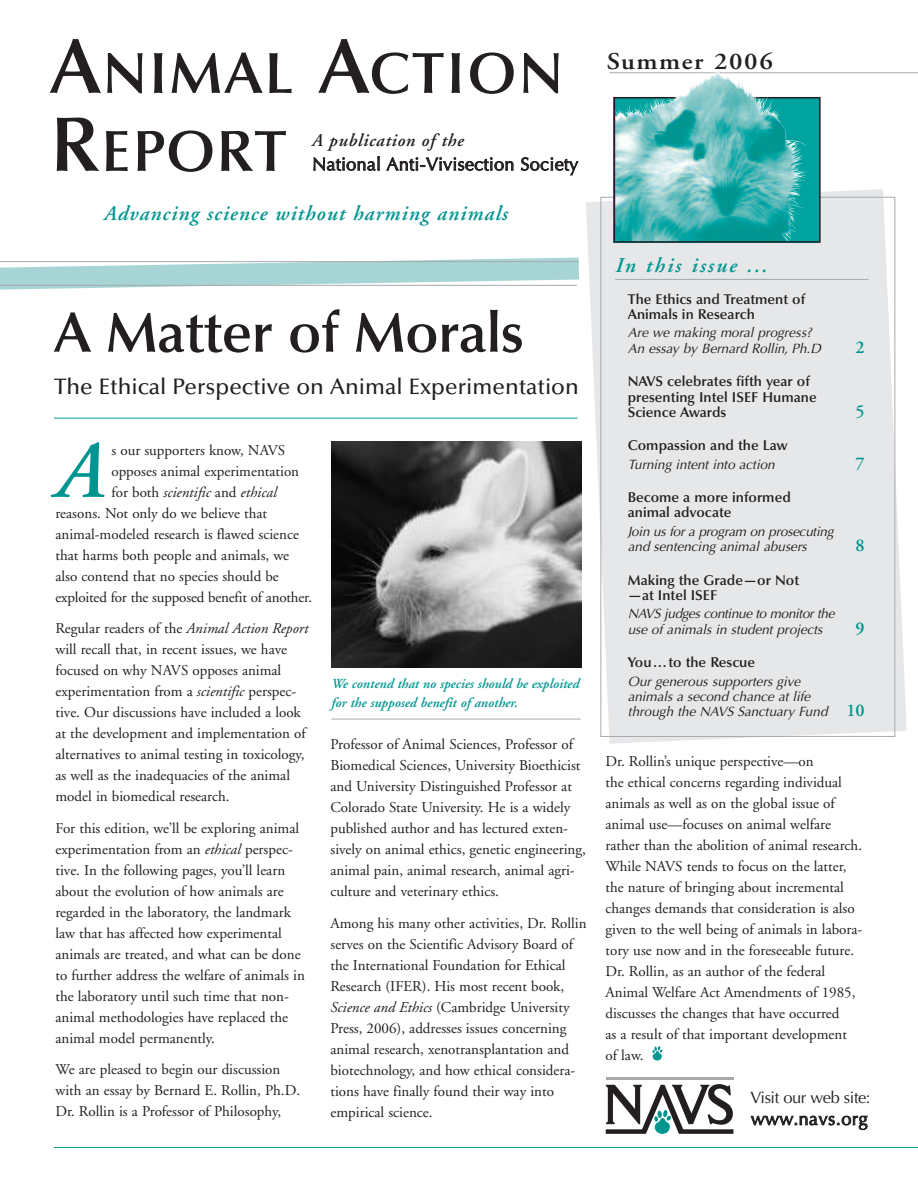
<style>
.page{position:relative;width:918px;height:1188px;background:#fff}
.page>*{position:absolute;margin:0;border:0;box-sizing:border-box;transform-origin:0 0}
.t1{font:italic 600 81px "Adobe Garamond";color:#009590}
.t2{font:600 78px "Optima";color:#231f20}
.t3{font:600 58.5px/78px "Optima";letter-spacing:.035em;color:#231f20}
.t4{font:600 57px "Optima";letter-spacing:-.01em;color:#231f20}
.t5{font:600 24px "Adobe Garamond";letter-spacing:.06em;color:#231f20;scale:1.1 1}
.t6{font:500 22.5px "Optima";color:#231f20}
.t7{font:italic 600 21px "Adobe Garamond";letter-spacing:.05em;color:#009590}
.t8{font:italic 600 21px "Adobe Garamond";letter-spacing:.1em;color:#009590}
.t9{font:18px "Optima";letter-spacing:.015em;color:#231f20}
.t10{font:italic 600 18px "Adobe Garamond";letter-spacing:.035em;color:#231f20}
.t11{font:600 18px "Adobe Garamond";color:#009590}
.t12{font:16.5px "Optima";letter-spacing:-.03em;color:#231f20}
.t13{font:15px/21px "Adobe Garamond";color:#231f20}
.t14{font:italic 15px "Adobe Garamond";color:#231f20}
.t15{font:600 14.25px/15.5px "Optima";color:#231f20}
.t16{font:italic 600 13.8px/19.2px "Adobe Garamond";color:#009590}
.t17{font:italic 13.5px/15.3px "Optima";letter-spacing:-.005em;color:#231f20}
.s1{font-size:78px}
.s2{font-style:normal}
.s3{font-style:italic}
.s4{font-family:"Adobe Garamond";font-weight:600;font-style:normal;font-size:18px;color:#009590}
</style>
<div class="page">
<svg style="left:586px;top:189px;width:321px;height:555px;background:#e7e8ea"></svg>
<svg style="left:0;top:258px;width:579px;height:32px"></svg>
<hr style="left:0;top:285px;width:577px;height:1px;background:#a8a9ad">
<hr style="left:0;top:261px;width:579px;height:1px;background:#a8a9ad">
<hr style="left:54px;top:418px;width:524px;height:1px;background:#00a3a0">
<hr style="left:609px;top:72px;width:309px;height:1px;background:#a8a9ad">
<hr style="left:54px;top:1147px;width:864px;height:1px;background:#00a3a0">
<hr style="left:615px;top:279px;width:253px;height:1px;background:#a8a9ad">
<hr style="left:606px;top:1078px;width:127px;height:2px;background:#a8a9ad">
<svg style="left:606px;top:1084px;width:127px;height:50px"></svg>
<svg style="left:652px;top:1046px;width:10px;height:15px"></svg>
<svg style="left:617px;top:100px;width:201px;height:140px;background:#4cb7b5"></svg>
<img style="left:617px;top:100px;width:41px;height:17px">
<div style="left:614px;top:97px;width:207px;height:146px;border:2px solid #231f20"></div>
<img style="left:660px;top:84px;width:39px;height:24px">
<img style="left:332px;top:441px;width:250px;height:227px">
<hr style="left:332px;top:719px;width:249px;height:1px;background:#a8a9ad">
<h2 class="t2" style="left:50px;top:35px;width:52px">A</h2>
<h3 class="t3" style="left:50px;top:40px;width:515px;text-indent:53px">NIMAL <span class="s1">A</span>CTION<br><span class="s1">R</span>EPORT</h3>
<p class="t10" style="left:312px;top:134px;width:153px">A publication of the</p>
<p class="t9" style="left:312px;top:157px;width:267px">National Anti-Vivisection Society</p>
<h3 class="t7" style="left:104px;top:205px;width:405px">Advancing science without harming animals</h3>
<h3 class="t4" style="left:54px;top:310px;width:471px">A Matter of Morals</h3>
<h3 class="t6" style="left:54px;top:378px;width:526px">The Ethical Perspective on Animal Experimentation</h3>
<h1 class="t1" style="left:56px;top:439px;width:51px">A</h1>
<p class="t13" style="left:111px;top:441px;width:175px">s our supporters know, NAVS</p>
<p class="t13" style="left:111px;top:462px;width:189px">opposes animal experimentation</p>
<p class="t14" style="left:111px;top:486px;width:167px"><span class="s2">for both</span> scientific <span class="s2">and</span> ethical</p>
<p class="t13" style="left:56px;top:504px;width:213px">reasons. Not only do we believe that</p>
<p class="t13" style="left:56px;top:525px;width:245px">animal-modeled research is flawed science</p>
<p class="t13" style="left:56px;top:546px;width:235px">that harms both people and animals, we</p>
<p class="t13" style="left:56px;top:567px;width:225px">also contend that no species should be</p>
<p class="t13" style="left:56px;top:588px;width:258px">exploited for the supposed benefit of another.</p>
<p class="t13" style="left:56px;top:619px;width:254px">Regular readers of the <span class="s3">Animal Action Report </span>will recall that, in recent issues, we have focused on why NAVS opposes animal experimentation from a <span class="s3">scientific</span> perspec&shy;tive. Our discussions have included a look at the development and implementation of alternatives to animal testing in toxicology, as well as the inadequacies of the animal model in biomedical research.</p>
<p class="t13" style="left:56px;top:819px;width:251px">For this edition, we’ll be exploring animal experimentation from an <span class="s3">ethical</span> perspec&shy;tive. In the following pages, you’ll learn about the evolution of how animals are regarded in the laboratory, the landmark law that has affected how experimental animals are treated, and what can be done to further address the welfare of animals in the laboratory until such time that non&shy;animal methodologies have replaced the animal model permanently.</p>
<p class="t13" style="left:56px;top:1060px;width:246px">We are pleased to begin our discussion with an essay by Bernard E. Rollin, Ph.D.<br>Dr. Rollin is a Professor of Philosophy,</p>
<p class="t16" style="left:332px;top:675px;width:249px">We contend that no species should be exploited for the supposed benefit of another.</p>
<p class="t13" style="left:330px;top:735px;width:257px">Professor of Animal Sciences, Professor of Biomedical Sciences, University Bioethicist and University Distinguished Professor at Colorado State University. He is a widely published author and has lectured exten&shy;sively on animal ethics, genetic engineering, animal pain, animal research, animal agri&shy;culture and veterinary ethics.</p>
<p class="t13" style="left:330px;top:914px;width:258px">Among his many other activities, Dr. Rollin serves on the Scientific Advisory Board of the International Foundation for Ethical Research (IFER). His most recent book, <span class="s3">Science and Ethics</span> (Cambridge University Press, 2006), addresses issues concerning animal research, xenotransplantation and biotechnology, and how ethical considera&shy;tions have finally found their way into empirical science.</p>
<h3 class="t5" style="left:607px;top:52px;width:152px">Summer 2006</h3>
<h3 class="t8" style="left:616px;top:257px;width:154px">In this issue ...</h3>
<p class="t15" style="left:628px;top:292px;width:179px">The Ethics and Treatment of<br>Animals in Research</p>
<p class="t17" style="left:628px;top:326px;width:197px">Are we making moral progress?<br>An essay by Bernard Rollin, Ph.D</p>
<p class="t15" style="left:628px;top:375px;width:190px">NAVS celebrates fifth year of presenting Intel ISEF Humane<br>Science Awards</p>
<p class="t11" style="left:856px;top:340px;width:11px">2</p>
<p class="t11" style="left:856px;top:404px;width:11px">5</p>
<p class="t15" style="left:628px;top:439px;width:162px">Compassion and the Law</p>
<p class="t17" style="left:628px;top:458px;width:151px">Turning intent into action</p>
<p class="t11" style="left:856px;top:456px;width:11px">7</p>
<p class="t15" style="left:628px;top:491px;width:164px">Become a more informed animal advocate</p>
<p class="t17" style="left:628px;top:525px;width:210px">Join usfora program on prosecuting and sentencing animal abusers</p>
<p class="t11" style="left:856px;top:538px;width:11px">8</p>
<p class="t15" style="left:628px;top:573px;width:173px">Making the Grade—or Not —at Intel ISEF</p>
<p class="t17" style="left:628px;top:608px;width:211px">NAVS j udgescontinue to monitorthe use of animals in student projects</p>
<p class="t11" style="left:856px;top:621px;width:11px">9</p>
<p class="t15" style="left:628px;top:656px;width:129px">You…to the Rescue</p>
<p class="t17" style="left:628px;top:675px;width:239px">Our generous supporters give<br>animals a second chance at life through the NAVS Sanctuary Fund <span class="s4">1 0</span></p>
<p class="t13" style="left:606px;top:752px;width:258px">Dr. Rollin’s unique perspective—on<br>the ethical concerns regarding individual animals as well as on the global issue of animal use—focuses on animal welfare rather than the abolition of animal research.<br>While NAVS tends to focus on the latter, the nature of bringing about incremental changes demands that consideration is also given to the well being of animals in labora&shy;tory use now and in the foreseeable future.<br>Dr. Rollin, as an author of the federal Animal Welfare Act Amendments of 1985, discusses the changes that have occurred<br>as a result of that important development<br>of law.</p>
<p class="t12" style="left:751px;top:1090px;width:121px">Visit our web site:</p>
<p class="t9" style="left:751px;top:1111px;width:118px">www.navs.org</p>
</div>
